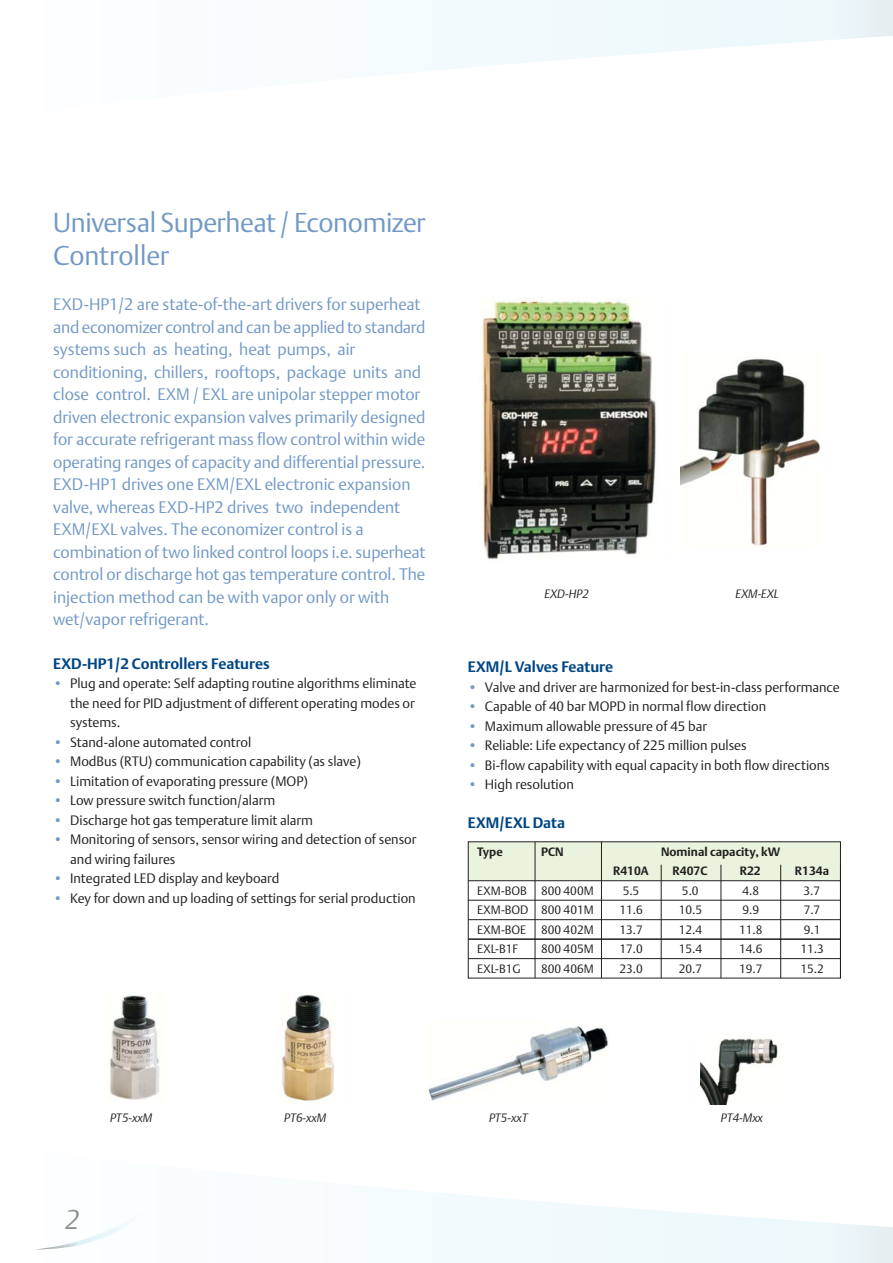
<style>
.page{position:relative;width:893px;height:1263px;background:#fff}
.page>*{position:absolute;margin:0;border:0;box-sizing:border-box;transform-origin:0 0}
.t1{font:27px/33px "DTL Argo T Light";letter-spacing:-.015em;color:#7299c6}
.t2{font:italic 27px "DTL Argo T Light";color:#8e8e91}
.t3{font:16.5px/22.5px "DTL Argo T Light";letter-spacing:-.005em;color:#7299c6}
.t4{font:700 15px "DTL Argo T";color:#004685}
.t5{font:13.5px/19.5px "DTL Argo T Light";color:#231f20;text-align:justify}
.t6{font:12px/19.5px "DTL Argo T Light";color:#231f20}
.t7{font:700 12px "DTL Argo T";color:#231f20}
.t8{font:italic 12px "DTL Argo T Light";color:#231f20}
.s1{color:#7299c6}
</style>
<div class="page">
<div style="left:832px;top:0;width:60px;height:40px;background:#eaf3f7"></div>
<div style="left:776px;top:0;width:56px;height:116px;background:linear-gradient(to right,#f8fcfe,#f9fdfe)"></div>
<div style="left:720px;top:0;width:56px;height:116px;background:linear-gradient(to right,#f8fcfe,#f8fcfe)"></div>
<div style="left:663px;top:0;width:57px;height:116px;background:linear-gradient(to right,#f8fcfe,#f8fdfe)"></div>
<div style="left:607px;top:0;width:56px;height:116px;background:linear-gradient(to right,#f8fcfe,#f8fcfe)"></div>
<div style="left:551px;top:0;width:56px;height:116px;background:linear-gradient(to right,#f8fcfd,#f8fcfe)"></div>
<div style="left:494px;top:0;width:56px;height:116px;background:linear-gradient(to right,#f8fcfe,#f8fcfe)"></div>
<div style="left:438px;top:0;width:56px;height:116px;background:#f3fafd"></div>
<div style="left:381px;top:0;width:57px;height:116px;background:#f4fbfd"></div>
<div style="left:325px;top:0;width:56px;height:116px;background:#f6fbfd"></div>
<div style="left:269px;top:0;width:56px;height:116px;background:#f7fcfd"></div>
<div style="left:212px;top:0;width:57px;height:116px;background:#f8fcff"></div>
<div style="left:156px;top:0;width:56px;height:116px;background:#fafdff"></div>
<div style="left:100px;top:0;width:56px;height:116px;background:#fbfeff"></div>
<div style="left:832px;top:1223px;width:60px;height:40px;background:#eaf3f7"></div>
<div style="left:776px;top:1147px;width:56px;height:116px;background:linear-gradient(to right,#f8fcfd,#f9fdfe)"></div>
<div style="left:719px;top:1147px;width:57px;height:116px;background:linear-gradient(to right,#f8fcfe,#f8fcfe)"></div>
<div style="left:663px;top:1147px;width:56px;height:116px;background:linear-gradient(to right,#f8fcfe,#f8fcfe)"></div>
<div style="left:607px;top:1147px;width:56px;height:116px;background:linear-gradient(to right,#f8fcfe,#f8fcfe)"></div>
<div style="left:550px;top:1147px;width:57px;height:116px;background:linear-gradient(to right,#f8fcfd,#f8fcfe)"></div>
<div style="left:494px;top:1147px;width:56px;height:116px;background:linear-gradient(to right,#f8fcfe,#f8fcfe)"></div>
<div style="left:438px;top:1147px;width:56px;height:116px;background:#f3fafd"></div>
<div style="left:381px;top:1147px;width:57px;height:116px;background:#f4fbfd"></div>
<div style="left:325px;top:1147px;width:56px;height:116px;background:#f6fbfd"></div>
<div style="left:269px;top:1147px;width:56px;height:116px;background:#f7fcfd"></div>
<div style="left:212px;top:1147px;width:57px;height:116px;background:#f8fcff"></div>
<div style="left:156px;top:1147px;width:56px;height:116px;background:#fafdff"></div>
<div style="left:100px;top:1147px;width:56px;height:116px;background:#fbfeff"></div>
<svg style="left:35px;top:1224px;width:88px;height:26px"></svg>
<div style="left:468px;top:842px;width:372px;height:39px;background:#e9f3dd"></div>
<hr style="left:468px;top:880px;width:372px;height:1px;background:#231f20">
<hr style="left:468px;top:900px;width:372px;height:1px;background:#231f20">
<hr style="left:468px;top:919px;width:372px;height:1px;background:#231f20">
<hr style="left:468px;top:938px;width:372px;height:2px;background:#231f20">
<hr style="left:468px;top:958px;width:372px;height:1px;background:#231f20">
<hr style="left:780px;top:865px;width:1px;height:113px;background:#231f20">
<hr style="left:720px;top:865px;width:1px;height:113px;background:#231f20">
<hr style="left:660px;top:865px;width:1px;height:113px;background:#231f20">
<hr style="left:601px;top:842px;width:1px;height:136px;background:#231f20">
<hr style="left:534px;top:842px;width:1px;height:136px;background:#231f20">
<hr style="left:840px;top:865px;width:1px;height:113px;background:#231f20">
<img style="left:481px;top:299px;width:176px;height:261px">
<img style="left:680px;top:358px;width:140px;height:188px">
<img style="left:110px;top:995px;width:50px;height:105px">
<img style="left:279px;top:994px;width:56px;height:108px">
<img style="left:428px;top:1026px;width:180px;height:75px">
<img style="left:700px;top:1038px;width:78px;height:66px">
<h1 class="t1" style="left:53px;top:208px;width:374px">Universal Superheat / Economizer<br>Controller</h1>
<p class="t3" style="left:53px;top:294px;width:374px">EXD-HP1/2 are state-of-the-art drivers for superheat and economizer control and can be applied to standard systems such as heating, heat pumps, air conditioning, chillers, rooftops, package units and close control. EXM / EXL are unipolar stepper motor driven electronic expansion valves primarily designed for accurate refrigerant mass flow control within wide operating ranges of capacity and differential pressure.<br>EXD-HP1 drives one EXM/EXL electronic expansion valve, whereas EXD-HP2 drives two independent EXM/EXL valves. The economizer control is a combination of two linked control loops i.e. superheat control or discharge hot gas temperature control. The injection method can be with vapor only or with wet/vapor refrigerant.</p>
<p class="t4" style="left:53px;top:658px;width:218px">EXD-HP1/2 Controllers Features</p>
<p class="t5" style="left:70px;top:674px;width:348px;text-indent:-17px"><span class="s1">•</span> Plug and operate: Self adapting routine algorithms eliminate the need for PID adjustment of different operating modes or systems.</p>
<p class="t5" style="left:53px;top:733px;width:199px"><span class="s1">•</span> Stand-alone automated control</p>
<p class="t5" style="left:53px;top:752px;width:309px"><span class="s1">•</span> ModBus (RTU) communication capability (as slave)</p>
<p class="t5" style="left:53px;top:772px;width:256px"><span class="s1">•</span> Limitation of evaporating pressure (MOP)</p>
<p class="t5" style="left:53px;top:791px;width:223px"><span class="s1">•</span> Low pressure switch function/alarm</p>
<p class="t5" style="left:53px;top:811px;width:261px"><span class="s1">•</span> Discharge hot gas temperature limit alarm</p>
<p class="t5" style="left:70px;top:830px;width:348px;text-indent:-17px"><span class="s1">•</span> Monitoring of sensors, sensor wiring and detection of sensor and wiring failures</p>
<p class="t5" style="left:53px;top:869px;width:228px"><span class="s1">•</span> Integrated LED display and keyboard</p>
<p class="t5" style="left:53px;top:889px;width:364px"><span class="s1">•</span> Key for down and up loading of settings for serial production</p>
<p class="t8" style="left:544px;top:590px;width:46px">EXD-HP2</p>
<p class="t8" style="left:735px;top:590px;width:45px">EXM-EXL</p>
<p class="t4" style="left:468px;top:661px;width:147px">EXM/L Valves Feature</p>
<p class="t5" style="left:468px;top:678px;width:373px"><span class="s1">•</span> Valve and driver are harmonized for best-in-class performance</p>
<p class="t5" style="left:468px;top:698px;width:300px"><span class="s1">•</span> Capable of 40 bar MOPD in normal flow direction</p>
<p class="t5" style="left:468px;top:717px;width:240px"><span class="s1">•</span> Maximum allowable pressure of 45 bar</p>
<p class="t5" style="left:468px;top:737px;width:280px"><span class="s1">•</span> Reliable: Life expectancy of 225 million pulses</p>
<p class="t5" style="left:468px;top:756px;width:363px"><span class="s1">•</span> Bi-flow capability with equal capacity in both flow directions</p>
<p class="t5" style="left:468px;top:776px;width:107px"><span class="s1">•</span> High resolution</p>
<p class="t4" style="left:468px;top:817px;width:99px">EXM/EXL Data</p>
<p class="t7" style="left:477px;top:847px;width:27px">Type</p>
<p class="t6" style="left:477px;top:881px;width:53px">EXM-BOB<br>EXM-BOD<br>EXM-BOE</p>
<p class="t6" style="left:477px;top:959px;width:45px">EXL-B1G</p>
<p class="t6" style="left:477px;top:940px;width:42px">EXL-B1F</p>
<p class="t7" style="left:541px;top:847px;width:24px">PCN</p>
<p class="t6" style="left:541px;top:881px;width:54px;text-align:justify">800 400M 800 401M 800 402M 800 405M 800 406M</p>
<p class="t7" style="left:661px;top:847px;width:121px">Nominal capacity, kW</p>
<p class="t7" style="left:613px;top:866px;width:37px">R410A</p>
<p class="t7" style="left:672px;top:866px;width:36px">R407C</p>
<p class="t7" style="left:739px;top:866px;width:22px">R22</p>
<p class="t6" style="left:678px;top:881px;width:25px">5.0<br>10.5<br>12.4<br>15.4<br>20.7</p>
<p class="t6" style="left:739px;top:881px;width:25px">4.8<br>9.9<br>11.8<br>14.6<br>19.7</p>
<p class="t6" style="left:800px;top:881px;width:25px">3.7<br>7.7<br>9.1<br>11.3<br>15.2</p>
<p class="t7" style="left:795px;top:866px;width:36px">R134a</p>
<p class="t6" style="left:619px;top:881px;width:25px">5.5<br>11.6<br>13.7<br>17.0<br>23.0</p>
<p class="t8" style="left:110px;top:1113px;width:43px">PT5-xxM</p>
<p class="t8" style="left:284px;top:1113px;width:43px">PT6-xxM</p>
<p class="t8" style="left:489px;top:1113px;width:40px">PT5-xxT</p>
<p class="t8" style="left:721px;top:1113px;width:43px">PT4-Mxx</p>
<h1 class="t2" style="left:65px;top:1209px;width:16px">2</h1>
</div>
